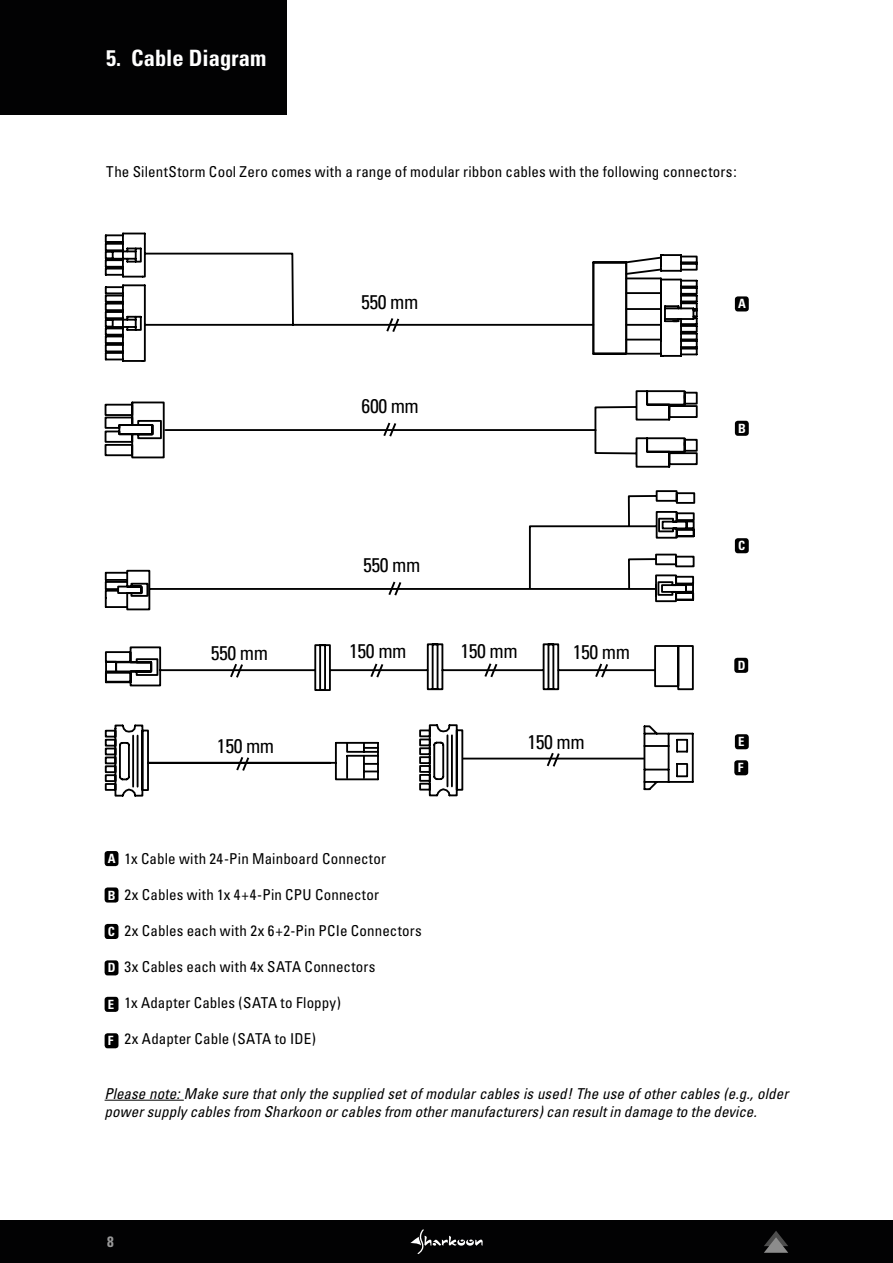
<style>
.page{position:relative;width:893px;height:1263px;background:#fff}
.page>*{position:absolute;margin:0;border:0;box-sizing:border-box;transform-origin:0 0}
.t1{font:700 condensed 22.5px "Univers";color:#fff}
.t2{font:condensed 19.8px "Univers";letter-spacing:-.02em;color:#000}
.t3{font:condensed 15px "Univers";letter-spacing:.01em;color:#000}
.t4{font:italic condensed 15px/18px "Univers";letter-spacing:.005em;color:#000}
.t5{font:700 condensed 15px "Univers";color:#d9d9d9}
.t6{font:700 condensed 12.75px "Univers";color:#fff}
</style>
<div class="page">
<svg style="left:105px;top:233px;width:593px;height:129px"></svg>
<svg style="left:591px;top:260px;width:37px;height:96px"></svg>
<hr style="left:593px;top:261px;width:33px;height:2px;background:#000">
<hr style="left:625px;top:262px;width:2px;height:92px;background:#000">
<hr style="left:592px;top:262px;width:2px;height:92px;background:#000">
<svg style="left:105px;top:390px;width:593px;height:301px"></svg>
<svg style="left:228px;top:662px;width:17px;height:18px"></svg>
<svg style="left:105px;top:724px;width:589px;height:73px"></svg>
<svg style="left:369px;top:316px;width:241px;height:453px"></svg>
<svg style="left:387px;top:579px;width:16px;height:19px"></svg>
<svg style="left:627px;top:557px;width:31px;height:34px"></svg>
<div style="left:0;top:1220px;width:893px;height:43px;background:#020203"></div>
<svg style="left:410px;top:1229px;width:73px;height:25px"></svg>
<svg style="left:764px;top:1231px;width:24px;height:22px"></svg>
<div style="left:0;top:0;width:287px;height:115px;background:#020203"></div>
<div style="left:105px;top:851px;width:13px;height:15px;background:#000;border-radius:3px"></div>
<div style="left:735px;top:296px;width:14px;height:15px;background:#000;border-radius:3px"></div>
<div style="left:105px;top:887px;width:13px;height:15px;background:#000;border-radius:3px"></div>
<div style="left:735px;top:421px;width:14px;height:15px;background:#000;border-radius:3px"></div>
<div style="left:105px;top:924px;width:13px;height:15px;background:#000;border-radius:3px"></div>
<div style="left:735px;top:538px;width:14px;height:15px;background:#000;border-radius:3px"></div>
<div style="left:105px;top:960px;width:13px;height:15px;background:#000;border-radius:3px"></div>
<div style="left:105px;top:997px;width:13px;height:15px;background:#000;border-radius:3px"></div>
<div style="left:735px;top:734px;width:14px;height:15px;background:#000;border-radius:3px"></div>
<div style="left:105px;top:1033px;width:13px;height:15px;background:#000;border-radius:3px"></div>
<div style="left:734px;top:760px;width:14px;height:15px;background:#000;border-radius:3px"></div>
<div style="left:734px;top:658px;width:14px;height:15px;background:#000;border-radius:3px"></div>
<hr style="left:105px;top:1100px;width:79px;height:1px;background:#000">
<h1 class="t1" style="left:106px;top:44px;width:161px">5. Cable Diagram</h1>
<p class="t3" style="left:106px;top:162px;width:632px">The SilentStorm Cool Zero comes with a range of modular ribbon cables with the following connectors:</p>
<h2 class="t2" style="left:361px;top:289px;width:59px">550 mm</h2>
<h2 class="t2" style="left:362px;top:393px;width:59px">600 mm</h2>
<h2 class="t2" style="left:363px;top:553px;width:59px">550 mm</h2>
<h2 class="t2" style="left:211px;top:640px;width:59px">550 mm</h2>
<h2 class="t2" style="left:349px;top:638px;width:59px">150 mm</h2>
<h2 class="t2" style="left:460px;top:638px;width:59px">150 mm</h2>
<h2 class="t2" style="left:573px;top:639px;width:59px">150 mm</h2>
<h2 class="t2" style="left:217px;top:733px;width:59px">150 mm</h2>
<h2 class="t2" style="left:527px;top:729px;width:59px">150 mm</h2>
<p class="t6" style="left:108px;top:851px;width:9px">A</p>
<p class="t6" style="left:108px;top:887px;width:9px">B</p>
<p class="t6" style="left:108px;top:923px;width:9px">C</p>
<p class="t6" style="left:108px;top:960px;width:9px">D</p>
<p class="t6" style="left:108px;top:996px;width:8px">E</p>
<p class="t6" style="left:108px;top:1033px;width:7px">F</p>
<p class="t3" style="left:124px;top:849px;width:263px">1x Cable with 24-Pin Mainboard Connector</p>
<p class="t3" style="left:124px;top:885px;width:256px">2x Cables with 1x 4+4-Pin CPU Connector</p>
<p class="t3" style="left:124px;top:921px;width:299px">2x Cables each with 2x 6+2-Pin PCIe Connectors</p>
<p class="t3" style="left:124px;top:957px;width:253px">3x Cables each with 4x SATA Connectors</p>
<p class="t3" style="left:124px;top:993px;width:218px">1x Adapter Cables (SATA to Floppy)</p>
<p class="t3" style="left:124px;top:1029px;width:193px">2x Adapter Cable (SATA to IDE)</p>
<p class="t6" style="left:738px;top:296px;width:9px">A</p>
<p class="t6" style="left:738px;top:420px;width:9px">B</p>
<p class="t6" style="left:738px;top:538px;width:9px">C</p>
<p class="t6" style="left:738px;top:657px;width:9px">D</p>
<p class="t6" style="left:738px;top:734px;width:8px">E</p>
<p class="t6" style="left:738px;top:760px;width:7px">F</p>
<p class="t4" style="left:105px;top:1084px;width:685px">Please note: Make sure that only the supplied set of modular cables is used! The use of other cables (e.g., older power supply cables from Sharkoon or cables from other manufacturers) can result in damage to the device.</p>
<p class="t5" style="left:107px;top:1232px;width:8px">8</p>
</div>
